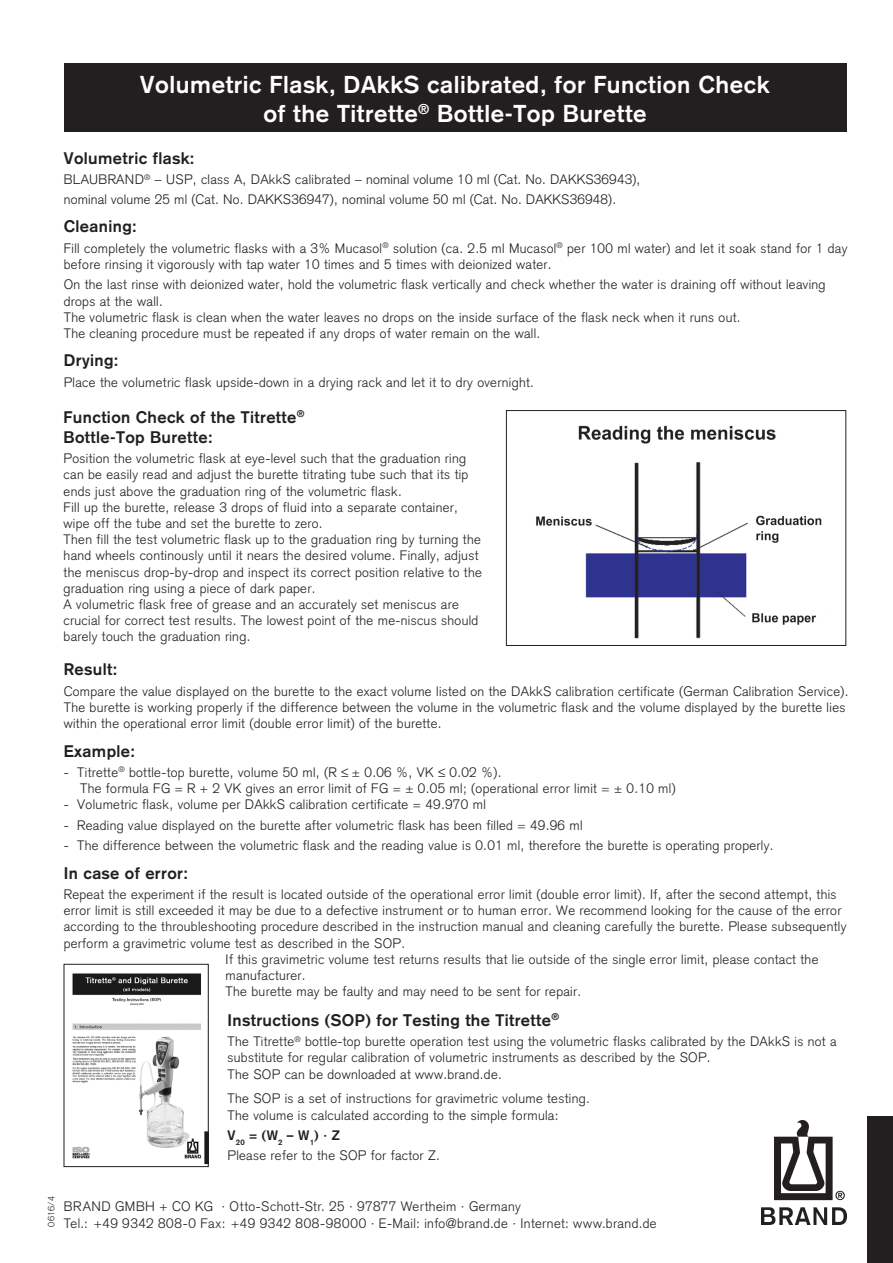
<style>
.page{position:relative;width:893px;height:1263px;background:#fff}
.page>*{position:absolute;margin:0;border:0;box-sizing:border-box;transform-origin:0 0}
.t1{font:700 24px/28.8px "Akzidenz Grotesk";letter-spacing:.025em;color:#fff;text-align:center}
.t2{font:700 16.5px/19.8px "Akzidenz Grotesk";letter-spacing:.025em;color:#231f20}
.t3{font:300 13.5px/16.2px "Akzidenz Grotesk";letter-spacing:.025em;color:#231f20}
.t4{font:300 9px "Akzidenz Grotesk";color:#231f20}
.s1{font-weight:700}
</style>
<div class="page">
<div style="left:64px;top:64px;width:782px;height:68px;background:#231f20"></div>
<div style="left:867px;top:1117px;width:26px;height:146px;background:#231f20"></div>
<img style="left:761px;top:1121px;width:85px;height:104px">
<img style="left:536px;top:425px;width:286px;height:214px">
<div style="left:506px;top:410px;width:340px;height:236px;border:1px solid #231f20"></div>
<img style="left:72px;top:973px;width:135px;height:192px">
<div style="left:64px;top:964px;width:145px;height:203px;border:1px solid #231f20"></div>
<h1 class="t1" style="left:140px;top:70px;width:631px">Volumetric Flask, DAkkS calibrated, for Function Check of the Titrette<sup>®</sup> Bottle-Top Burette</h1>
<p class="t2" style="left:64px;top:148px;width:132px">Volumetric flask:</p>
<p class="t3" style="left:64px;top:170px;width:578px;line-height:19.8px">BLAUBRAND<sup>®</sup> – USP, class A, DAkkS calibrated – nominal volume 10 ml (Cat. No. DAKKS36943), nominal volume 25 ml (Cat. No. DAKKS36947), nominal volume 50 ml (Cat. No. DAKKS36948).</p>
<p class="t2" style="left:64px;top:216px;width:75px">Cleaning:</p>
<p class="t3" style="left:64px;top:240px;width:785px">Fill completely the volumetric flasks with a 3% Mucasol<sup>®</sup> solution (ca. 2.5 ml Mucasol<sup>®</sup> per 100 ml water) and let it soak stand for 1 day before rinsing it vigorously with tap water 10 times and 5 times with deionized water.</p>
<p class="t3" style="left:64px;top:277px;width:763px">On the last rinse with deionized water, hold the volumetric flask vertically and check whether the water is draining off without leaving drops at the wall.<br>The volumetric flask is clean when the water leaves no drops on the inside surface of the flask neck when it runs out.<br>The cleaning procedure must be repeated if any drops of water remain on the wall.</p>
<p class="t2" style="left:64px;top:350px;width:56px">Drying:</p>
<p class="t3" style="left:64px;top:374px;width:472px">Place the volumetric flask upside-down in a drying rack and let it to dry overnight.</p>
<p class="t2" style="left:64px;top:407px;width:242px">Function Check of the Titrette<sup>®<br></sup>Bottle-Top Burette:</p>
<p class="t3" style="left:64px;top:450px;width:420px">Position the volumetric flask at eye-level such that the graduation ring can be easily read and adjust the burette titrating tube such that its tip ends just above the graduation ring of the volumetric flask.<br>Fill up the burette, release 3 drops of fluid into a separate container, wipe off the tube and set the burette to zero.<br>Then fill the test volumetric flask up to the graduation ring by turning the hand wheels continously until it nears the desired volume. Finally, adjust the meniscus drop-by-drop and inspect its correct position relative to the graduation ring using a piece of dark paper.<br>A volumetric flask free of grease and an accurately set meniscus are crucial for correct test results. The lowest point of the me-niscus should barely touch the graduation ring.</p>
<p class="t2" style="left:64px;top:659px;width:55px">Result:</p>
<p class="t3" style="left:64px;top:683px;width:786px">Compare the value displayed on the burette to the exact volume listed on the DAkkS calibration certificate (German Calibration Service).<br>The burette is working properly if the difference between the volume in the volumetric flask and the volume displayed by the burette lies within the operational error limit (double error limit) of the burette.</p>
<p class="t2" style="left:64px;top:741px;width:73px">Example:</p>
<p class="t3" style="left:80px;top:764px;width:597px;text-indent:-16px">- Titrette<sup>®</sup> bottle-top burette, volume 50 ml, (R ≤ ± 0.06 %, VK ≤ 0.02 %).<br>The formula FG = R + 2 VK gives an error limit of FG = ± 0.05 ml; (operational error limit = ± 0.10 ml)</p>
<p class="t3" style="left:64px;top:797px;width:424px">- Volumetric flask, volume per DAkkS calibration certificate = 49.970 ml</p>
<p class="t3" style="left:64px;top:817px;width:520px">- Reading value displayed on the burette after volumetric flask has been filled = 49.96 ml</p>
<p class="t3" style="left:64px;top:837px;width:711px">- The difference between the volumetric flask and the reading value is 0.01 ml, therefore the burette is operating properly.</p>
<p class="t2" style="left:64px;top:863px;width:126px">In case of error:</p>
<p class="t3" style="left:64px;top:886px;width:774px">Repeat the experiment if the result is located outside of the operational error limit (double error limit). If, after the second attempt, this</p>
<p class="t3" style="left:64px;top:902px;width:779px">error limit is still exceeded it may be due to a defective instrument or to human error. We recommend looking for the cause of the error</p>
<p class="t3" style="left:64px;top:919px;width:784px">according to the throubleshooting procedure described in the instruction manual and cleaning carefully the burette. Please subsequently</p>
<p class="t3" style="left:64px;top:935px;width:343px">perform a gravimetric volume test as described in the SOP.</p>
<p class="t3" style="left:226px;top:951px;width:594px">If this gravimetric volume test returns results that lie outside of the single error limit, please contact the</p>
<p class="t3" style="left:226px;top:967px;width:82px">manufacturer.</p>
<p class="t3" style="left:226px;top:983px;width:357px">The burette may be faulty and may need to be sent for repair.</p>
<p class="t2" style="left:227px;top:1010px;width:333px">Instructions (SOP) for Testing the Titrette<sup>®</sup></p>
<p class="t3" style="left:227px;top:1033px;width:611px">The Titrette<sup>®</sup> bottle-top burette operation test using the volumetric flasks calibrated by the DAkkS is not a substitute for regular calibration of volumetric instruments as described by the SOP.<br>The SOP can be downloaded at www.brand.de.</p>
<p class="t3" style="left:227px;top:1091px;width:364px">The SOP is a set of instructions for gravimetric volume testing.<br>The volume is calculated according to the simple formula:</p>
<p class="t3" style="left:227px;top:1125px;width:214px;line-height:20.4px"><span class="s1">V</span><sub>20</sub> <span class="s1">= (W</span><sub>2</sub> <span class="s1">– W</span><sub>1</sub><span class="s1">) ∙ Z<br></span>Please refer to the SOP for factor Z.</p>
<p class="t4" style="left:46px;top:1227px;width:32px;rotate:-90deg">0616/4</p>
<p class="t3" style="left:64px;top:1198px;width:458px">BRAND GMBH + CO KG · Otto-Schott-Str. 25 · 97877 Wertheim · Germany</p>
<p class="t3" style="left:64px;top:1215px;width:594px">Tel.: +49 9342 808-0 Fax: +49 9342 808-98000 · E-Mail: info@brand.de · Internet: www.brand.de</p>
</div>
